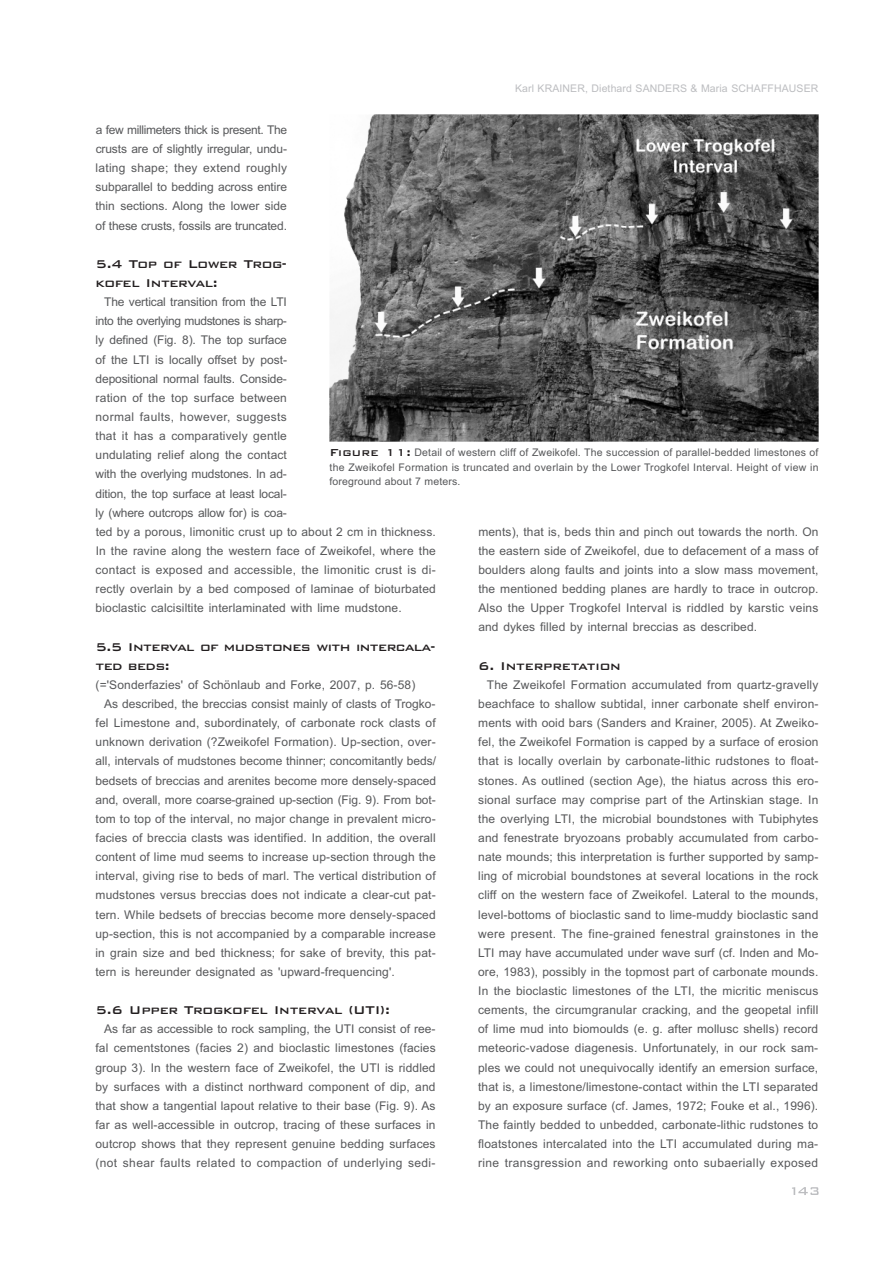
<style>
.page{position:relative;width:893px;height:1263px;background:#fff}
.page>*{position:absolute;margin:0;border:0;box-sizing:border-box;transform-origin:0 0}
.t1{font:500 15px/19.2px "Bank Gothic BT";letter-spacing:-.025em;color:#231f20}
.t2{font:12px/19.2px "Arial";letter-spacing:.01em;color:#57585a;text-align:justify}
.t3{font:12px "Arial";letter-spacing:-.01em;color:#57585a}
.t4{font:10.5px/14.9px "Arial";letter-spacing:.025em;color:#57585a;text-align:justify}
.t5{font:10.5px "Arial";letter-spacing:.01em;color:#bcbdc0}
.s1{font-family:"Bank Gothic BT";font-weight:500;font-size:13.5px;color:#231f20}
</style>
<div class="page">
<img style="left:329px;top:114px;width:490px;height:327px">
<svg style="left:792px;top:1187px;width:27px;height:8px"></svg>
<p class="t2" style="left:96px;top:121px;width:193px">a few millimeters thick is present. The crusts are of slightly irregular, undu&shy;lating shape; they extend roughly subparallel to bedding across entire thin sections. Along the lower side of these crusts, fossils are truncated.</p>
<p class="t1" style="left:96px;top:254px;width:193px">5.4 Top of Lower Trog&shy;kofel Interval:</p>
<p class="t2" style="left:96px;top:293px;width:193px;text-indent:9px">The vertical transition from the LTI into the overlying mudstones is sharp&shy;ly defined (Fig. 8). The top surface of the LTI is locally offset by post&shy;depositional normal faults. Conside&shy;ration of the top surface between normal faults, however, suggests that it has a comparatively gentle undulating relief along the contact with the overlying mudstones. In ad&shy;dition, the top surface at least local&shy;ly (where outcrops allow for) is coa-</p>
<p class="t5" style="left:515px;top:84px;width:305px">Karl KRAINER, Diethard SANDERS &amp; Maria SCHAFFHAUSER</p>
<p class="t4" style="left:329px;top:445px;width:490px"><span class="s1">Figure 11:</span> Detail of western cliff of Zweikofel. The succession of parallel-bedded limestones of the Zweikofel Formation is truncated and overlain by the Lower Trogkofel Interval. Height of view in foreground about 7 meters.</p>
<p class="t2" style="left:96px;top:523px;width:342px">ted by a porous, limonitic crust up to about 2 cm in thickness.<br>In the ravine along the western face of Zweikofel, where the contact is exposed and accessible, the limonitic crust is di&shy;rectly overlain by a bed composed of laminae of bioturbated bioclastic calcisiltite interlaminated with lime mudstone.</p>
<p class="t1" style="left:95px;top:637px;width:342px">5.5 Interval of mudstones with intercala&shy;ted beds:</p>
<p class="t2" style="left:96px;top:676px;width:321px">(='Sonderfazies' of Schönlaub and Forke, 2007, p. 56-58)</p>
<p class="t2" style="left:104px;top:695px;width:333px">As described, the breccias consist mainly of clasts of Trogko-</p>
<p class="t2" style="left:96px;top:714px;width:342px">fel Limestone and, subordinately, of carbonate rock clasts of</p>
<p class="t2" style="left:96px;top:734px;width:342px">unknown derivation (?Zweikofel Formation). Up-section, over-</p>
<p class="t2" style="left:96px;top:753px;width:342px">all, intervals of mudstones become thinner; concomitantly beds/</p>
<p class="t2" style="left:96px;top:772px;width:342px">bedsets of breccias and arenites become more densely-spaced</p>
<p class="t3" style="left:96px;top:795px;width:342px">and, overall, more coarse-grained up-section (Fig. 9). From bot-</p>
<p class="t2" style="left:96px;top:810px;width:342px">tom to top of the interval, no major change in prevalent micro-</p>
<p class="t2" style="left:96px;top:829px;width:342px">facies of breccia clasts was identified. In addition, the overall</p>
<p class="t2" style="left:96px;top:848px;width:342px">content of lime mud seems to increase up-section through the</p>
<p class="t2" style="left:96px;top:867px;width:342px">interval, giving rise to beds of marl. The vertical distribution of</p>
<p class="t2" style="left:96px;top:887px;width:342px">mudstones versus breccias does not indicate a clear-cut pat-</p>
<p class="t2" style="left:96px;top:906px;width:342px">tern. While bedsets of breccias become more densely-spaced</p>
<p class="t2" style="left:96px;top:925px;width:342px">up-section, this is not accompanied by a comparable increase</p>
<p class="t2" style="left:96px;top:944px;width:342px">in grain size and bed thickness; for sake of brevity, this pat-</p>
<p class="t2" style="left:95px;top:963px;width:301px">tern is hereunder designated as 'upward-frequencing'.</p>
<p class="t1" style="left:95px;top:1001px;width:296px">5.6 Upper Trogkofel Interval (UTI):</p>
<p class="t2" style="left:95px;top:1021px;width:342px;text-indent:9px">As far as accessible to rock sampling, the UTI consist of ree&shy;fal cementstones (facies 2) and bioclastic limestones (facies group 3). In the western face of Zweikofel, the UTI is riddled by surfaces with a distinct northward component of dip, and that show a tangential lapout relative to their base (Fig. 9). As far as well-accessible in outcrop, tracing of these surfaces in outcrop shows that they represent genuine bedding surfaces (not shear faults related to compaction of underlying sedi-</p>
<p class="t2" style="left:478px;top:523px;width:342px">ments), that is, beds thin and pinch out towards the north. On the eastern side of Zweikofel, due to defacement of a mass of boulders along faults and joints into a slow mass movement, the mentioned bedding planes are hardly to trace in outcrop.<br>Also the Upper Trogkofel Interval is riddled by karstic veins and dykes filled by internal breccias as described.</p>
<p class="t1" style="left:478px;top:656px;width:144px">6. Interpretation</p>
<p class="t2" style="left:478px;top:676px;width:342px;text-indent:9px">The Zweikofel Formation accumulated from quartz-gravelly beachface to shallow subtidal, inner carbonate shelf environ&shy;ments with ooid bars (Sanders and Krainer, 2005). At Zweiko&shy;fel, the Zweikofel Formation is capped by a surface of erosion that is locally overlain by carbonate-lithic rudstones to float&shy;stones. As outlined (section Age), the hiatus across this ero&shy;sional surface may comprise part of the Artinskian stage. In the overlying LTI, the microbial boundstones with Tubiphytes and fenestrate bryozoans probably accumulated from carbo&shy;nate mounds; this interpretation is further supported by samp&shy;ling of microbial boundstones at several locations in the rock cliff on the western face of Zweikofel. Lateral to the mounds, level-bottoms of bioclastic sand to lime-muddy bioclastic sand were present. The fine-grained fenestral grainstones in the LTI may have accumulated under wave surf (cf. Inden and Mo&shy;ore, 1983), possibly in the topmost part of carbonate mounds.<br>In the bioclastic limestones of the LTI, the micritic meniscus cements, the circumgranular cracking, and the geopetal infill of lime mud into biomoulds (e. g. after mollusc shells) record meteoric-vadose diagenesis. Unfortunately, in our rock sam&shy;ples we could not unequivocally identify an emersion surface, that is, a limestone/limestone-contact within the LTI separated by an exposure surface (cf. James, 1972; Fouke et al., 1996).<br>The faintly bedded to unbedded, carbonate-lithic rudstones to floatstones intercalated into the LTI accumulated during ma&shy;rine transgression and reworking onto subaerially exposed</p>
</div>
